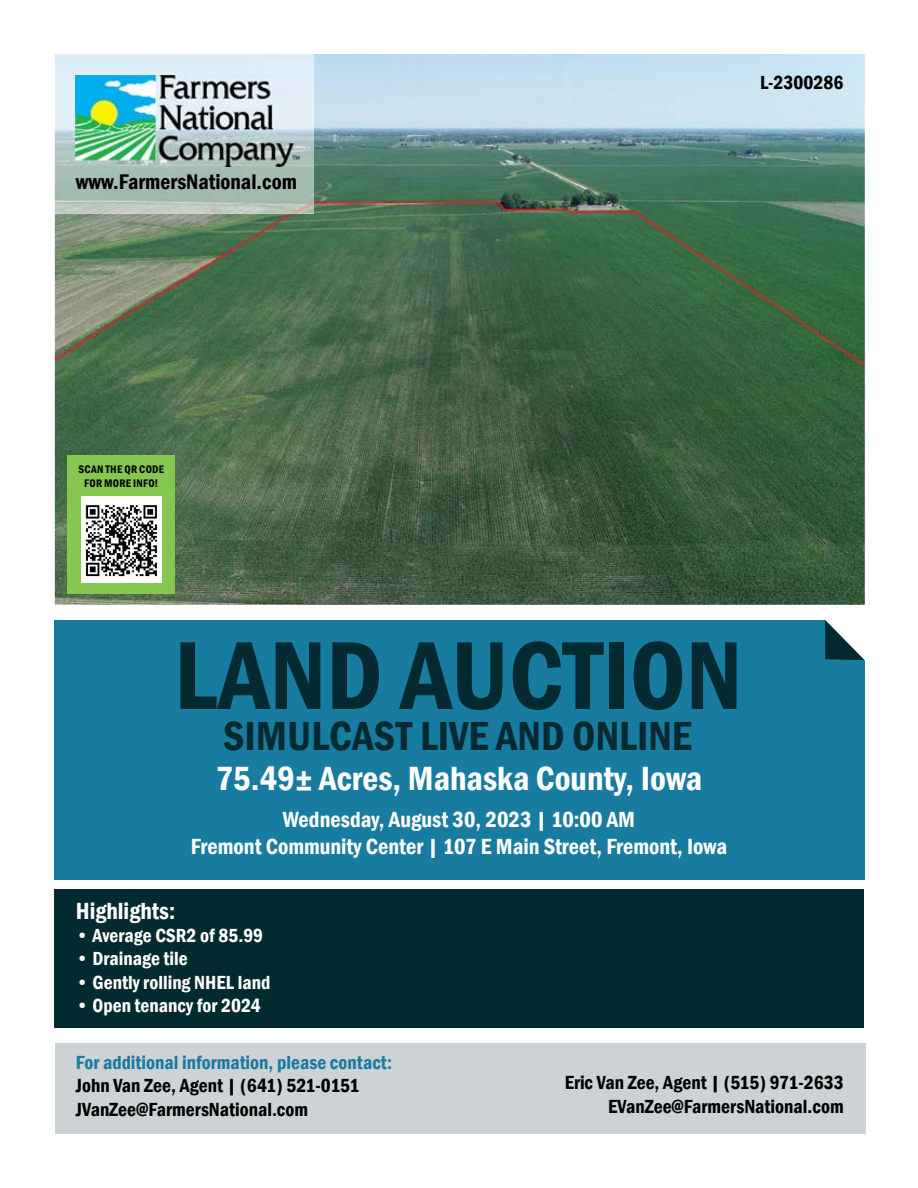
<style>
.page{position:relative;width:918px;height:1188px;background:#fff}
.page>*{position:absolute;margin:0;border:0;box-sizing:border-box;transform-origin:0 0}
.t1{font:600 condensed 100.05px "Franklin Gothic";color:#042a31}
.t2{font:600 condensed 41.7px "Franklin Gothic";color:#042a31}
.t3{font:600 condensed 34.5px "Franklin Gothic";color:#fff}
.t4{font:600 condensed 24px "Franklin Gothic";color:#fff}
.t5{font:600 condensed 22.5px/27px "Franklin Gothic";color:#fff;text-align:center}
.t6{font:600 condensed 21.75px "Franklin Gothic";color:#000}
.t7{font:600 condensed 19.5px/23.4px "Franklin Gothic";color:#000}
.t8{font:600 condensed 19.5px "Franklin Gothic";color:#fff}
.t9{font:600 condensed 19.5px "Franklin Gothic";color:#187ba0}
.t10{font:600 condensed 11.25px/13.5px "Franklin Gothic";letter-spacing:.02em;color:#000;text-align:center}
</style>
<div class="page">
<div style="left:55px;top:1043px;width:810px;height:91px;background:#cdd2d4"></div>
<div style="left:54px;top:889px;width:810px;height:139px;background:#042a31"></div>
<div style="left:55px;top:620px;width:810px;height:260px;background:#187ba0"></div>
<svg style="left:825px;top:620px;width:40px;height:41px;background:#7f959a"></svg>
<img style="left:55px;top:54px;width:810px;height:551px">
<img style="left:55px;top:54px;width:259px;height:160px">
<img style="left:76px;top:75px;width:223px;height:92px">
<div style="left:67px;top:455px;width:108px;height:139px;background:#86c750"></div>
<div style="left:81px;top:496px;width:80px;height:87px;background:#fff"></div>
<img style="left:85px;top:505px;width:72px;height:72px">
<p class="t6" style="left:76px;top:168px;width:223px">www.FarmersNational.com</p>
<p class="t7" style="left:760px;top:70px;width:85px">L-2300286</p>
<p class="t10" style="left:79px;top:463px;width:87px">SCAN THE QR CODE<br>FOR MORE INFO!</p>
<h1 class="t1" style="left:174px;top:609px;width:570px">LAND AUCTION</h1>
<h2 class="t2" style="left:223px;top:708px;width:470px">SIMULCAST LIVE AND ONLINE</h2>
<h3 class="t3" style="left:216px;top:756px;width:488px">75.49± Acres, Mahaska County, Iowa</h3>
<p class="t5" style="left:191px;top:805px;width:538px">Wednesday, August 30, 2023 | 10:00 AM<br>Fremont Community Center | 107 E Main Street, Fremont, Iowa</p>
<p class="t4" style="left:76px;top:895px;width:101px">Highlights:</p>
<p class="t8" style="left:76px;top:923px;width:189px">• Average CSR2 of 85.99</p>
<p class="t8" style="left:76px;top:946px;width:114px">• Drainage tile</p>
<p class="t8" style="left:76px;top:969px;width:196px">• Gently rolling NHEL land</p>
<p class="t8" style="left:76px;top:993px;width:186px">• Open tenancy for 2024</p>
<p class="t9" style="left:76px;top:1049px;width:318px">For additional information, please contact:</p>
<p class="t7" style="left:76px;top:1074px;width:285px">John Van Zee, Agent | (641) 521-0151<br>JVanZee@FarmersNational.com</p>
<p class="t7" style="left:565px;top:1071px;width:280px;text-align:right">Eric Van Zee, Agent | (515) 971-2633<br>EVanZee@FarmersNational.com</p>
</div>
